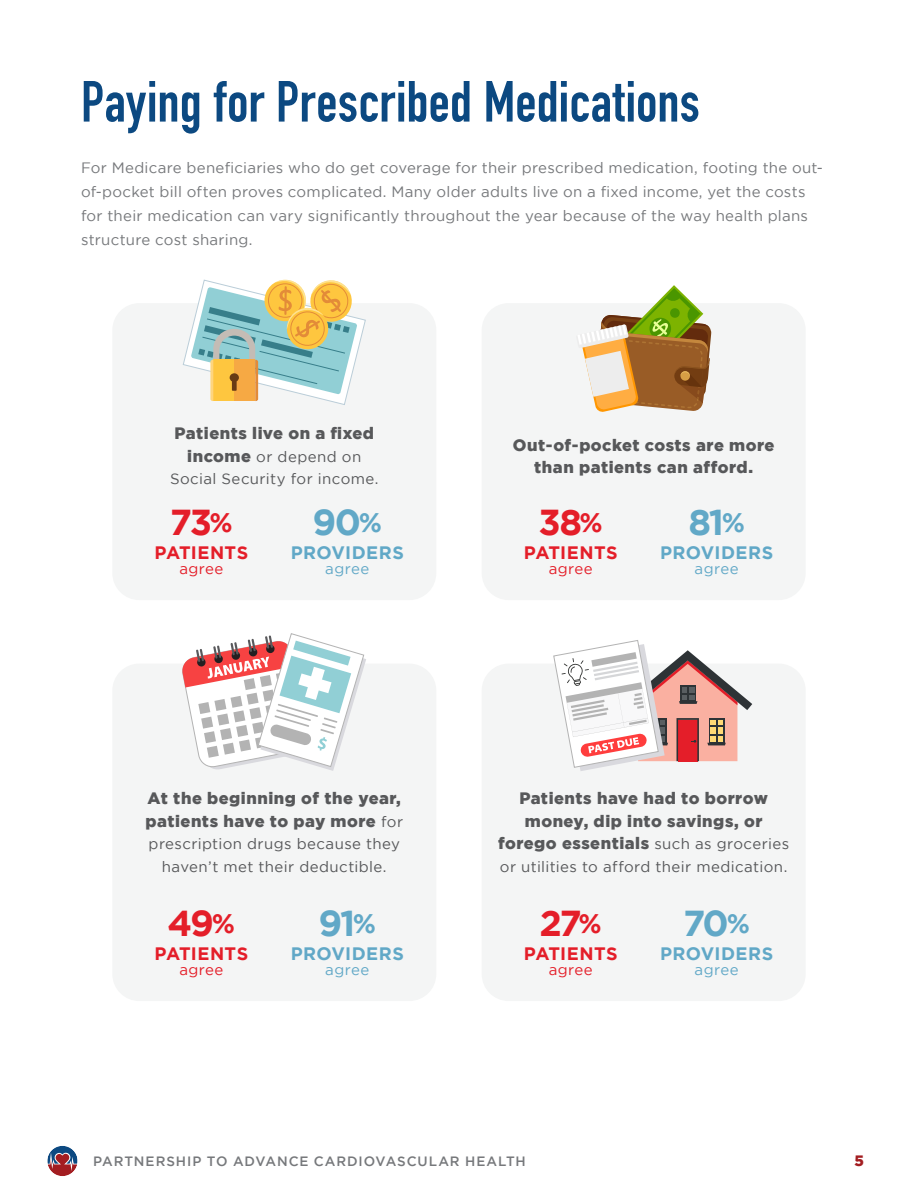
<style>
.page{position:relative;width:918px;height:1188px;background:#fff}
.page>*{position:absolute;margin:0;border:0;box-sizing:border-box;transform-origin:0 0}
.t1{font:57px "DIN Engschrift Std";color:#0c4981}
.t2{font:700 36px "Gotham";letter-spacing:-.065em;color:#e41e29}
.t3{font:700 36px "Gotham";letter-spacing:-.06em;color:#61a8c7}
.t4{font:700 18px "Gotham";letter-spacing:.025em;color:#61a8c7}
.t5{font:700 18px "Gotham";letter-spacing:.015em;color:#e41e29}
.t6{font:900 16.5px/22.5px "Gotham";letter-spacing:.03em;color:#57585a;text-align:center}
.t7{font:15px/24px "Gotham";letter-spacing:.015em;color:#76787b}
.t8{font:15px/22.5px "Gotham";letter-spacing:.03em;color:#57585a;text-align:center}
.t9{font:15px "Gotham";letter-spacing:.03em;color:#61a8c7}
.t10{font:15px "Gotham";letter-spacing:.03em;color:#e41e29}
.t11{font:900 15px "Gotham";color:#a31d21}
.t12{font:500 13.5px "Gotham";letter-spacing:.065em;color:#76787b}
.s1{font-weight:900;font-size:16.5px}
.s2{font-size:27px}
.s3{font-weight:400;font-size:15px}
</style>
<div class="page">
<svg style="left:49px;top:1147px;width:27px;height:28px"></svg>
<div style="left:46px;top:1144px;width:33px;height:34px;border:2px solid #fff;border-radius:50%"></div>
<div style="left:112px;top:303px;width:324px;height:297px;background:#f4f5f5;border-radius:27px"></div>
<div style="left:112px;top:664px;width:324px;height:337px;background:#f4f5f5;border-radius:27px"></div>
<div style="left:482px;top:303px;width:324px;height:297px;background:#f4f5f5;border-radius:27px"></div>
<div style="left:482px;top:664px;width:324px;height:337px;background:#f4f5f5;border-radius:27px"></div>
<svg style="left:183px;top:279px;width:183px;height:126px"></svg>
<svg style="left:578px;top:285px;width:134px;height:127px"></svg>
<svg style="left:553px;top:640px;width:199px;height:131px"></svg>
<svg style="left:182px;top:633px;width:184px;height:138px"></svg>
<p class="t1" style="left:81px;top:68px;width:620px">Paying for Prescribed Medications</p>
<p class="t7" style="left:81px;top:156px;width:744px">For Medicare beneficiaries who do get coverage for their prescribed medication, footing the out&shy;of-pocket bill often proves complicated. Many older adults live on a fixed income, yet the costs for their medication can vary significantly throughout the year because of the way health plans structure cost sharing.</p>
<p class="t6" style="left:175px;top:422px;width:201px">Patients live on a fixed</p>
<p class="t8" style="left:170px;top:445px;width:210px"><span class="s1">income</span> or depend on<br>Social Security for income.</p>
<p class="t6" style="left:513px;top:433px;width:263px">Out-of-pocket costs are more than patients can afford.</p>
<p class="t2" style="left:170px;top:502px;width:64px">73<span class="s2">%</span></p>
<p class="t3" style="left:312px;top:502px;width:71px">90<span class="s2">%</span></p>
<p class="t2" style="left:539px;top:502px;width:66px">38<span class="s2">%</span></p>
<p class="t3" style="left:688px;top:502px;width:58px">81<span class="s2">%</span></p>
<p class="t5" style="left:154px;top:542px;width:95px">PATIENTS</p>
<p class="t10" style="left:179px;top:560px;width:46px">agree</p>
<p class="t4" style="left:291px;top:542px;width:115px">PROVIDERS</p>
<p class="t9" style="left:325px;top:560px;width:46px">agree</p>
<p class="t5" style="left:524px;top:542px;width:95px">PATIENTS</p>
<p class="t10" style="left:549px;top:560px;width:46px">agree</p>
<p class="t4" style="left:660px;top:542px;width:115px">PROVIDERS</p>
<p class="t9" style="left:695px;top:560px;width:46px">agree</p>
<p class="t6" style="left:146px;top:787px;width:259px;text-align:left">At the beginning of the year, patients have to pay more <span class="s3">for</span></p>
<p class="t8" style="left:149px;top:832px;width:253px">prescription drugs because they haven’t met their deductible.</p>
<p class="t6" style="left:498px;top:787px;width:293px">Patients have had to borrow money, dip into savings, or forego essentials <span class="s3">such as groceries</span></p>
<p class="t8" style="left:500px;top:855px;width:289px">or utilities to afford their medication.</p>
<p class="t2" style="left:168px;top:903px;width:69px">49<span class="s2">%</span></p>
<p class="t3" style="left:319px;top:903px;width:59px">91<span class="s2">%</span></p>
<p class="t2" style="left:540px;top:903px;width:64px">27<span class="s2">%</span></p>
<p class="t3" style="left:683px;top:903px;width:68px">70<span class="s2">%</span></p>
<p class="t5" style="left:154px;top:943px;width:95px">PATIENTS</p>
<p class="t10" style="left:179px;top:961px;width:46px">agree</p>
<p class="t4" style="left:291px;top:943px;width:115px">PROVIDERS</p>
<p class="t9" style="left:325px;top:961px;width:46px">agree</p>
<p class="t5" style="left:524px;top:943px;width:95px">PATIENTS</p>
<p class="t10" style="left:549px;top:961px;width:46px">agree</p>
<p class="t4" style="left:660px;top:943px;width:115px">PROVIDERS</p>
<p class="t9" style="left:695px;top:961px;width:46px">agree</p>
<p class="t12" style="left:93px;top:1154px;width:434px">PARTNERSHIP TO ADVANCE CARDIOVASCULAR HEALTH</p>
<p class="t11" style="left:855px;top:1152px;width:11px">5</p>
</div>
